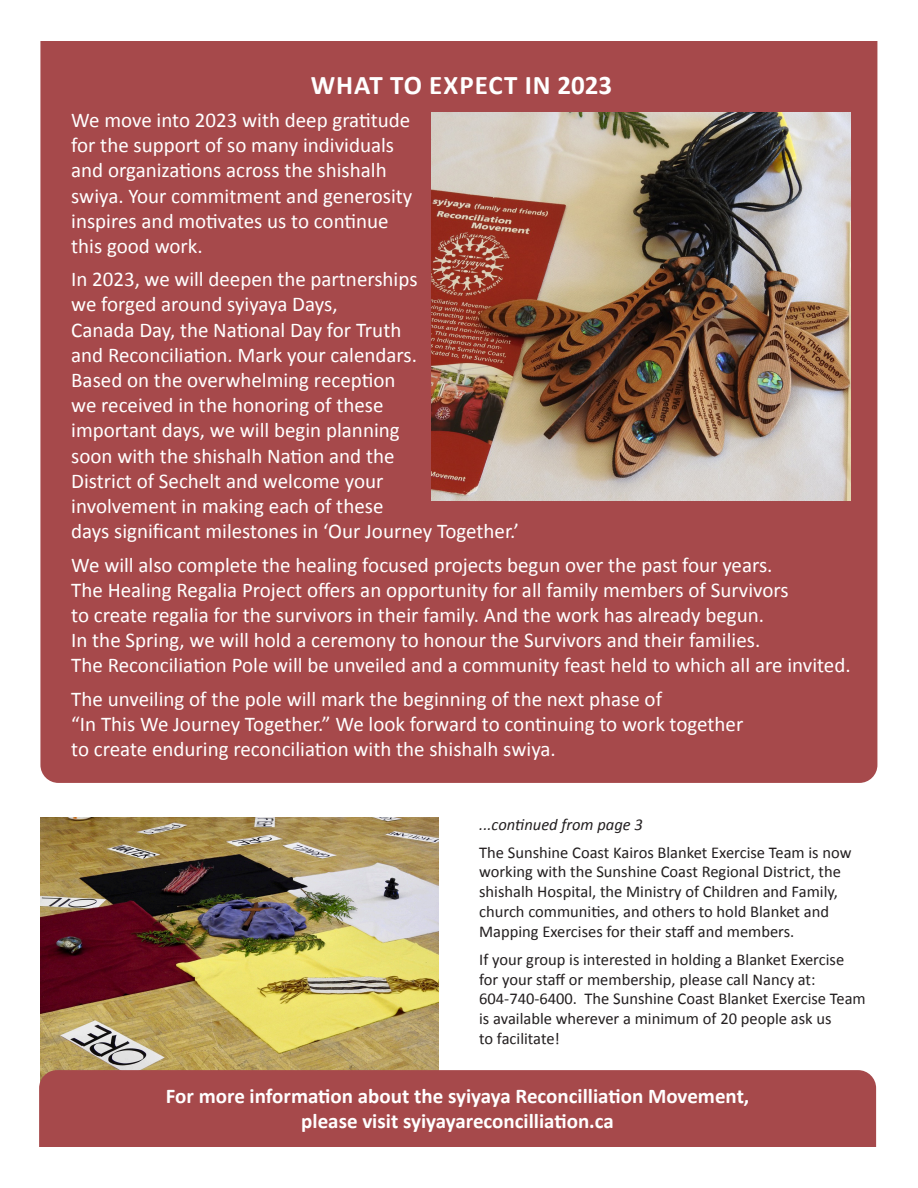
<style>
.page{position:relative;width:918px;height:1188px;background:#fff}
.page>*{position:absolute;margin:0;border:0;box-sizing:border-box;transform-origin:0 0}
.t1{font:700 27px "Calibri";letter-spacing:.04em;color:#fff}
.t2{font:21px/25.2px "Calibri";color:#fff}
.t3{font:700 21px/25.2px "Calibri";color:#fff;text-align:center}
.t4{font:16.5px/19.8px "Calibri";color:#231f20}
.t5{font:italic 16.5px "Calibri";color:#231f20}
</style>
<div class="page">
<div style="left:40px;top:15px;width:837px;height:768px;background:#a6494b;border-radius:18px"></div>
<img style="left:40px;top:817px;width:399px;height:264px">
<div style="left:34px;top:8px;width:857px;height:32px;background:#fff"></div>
<div style="left:39px;top:1070px;width:837px;height:96px;background:#a6494b;border-radius:18px"></div>
<div style="left:27px;top:1148px;width:871px;height:32px;background:#fff"></div>
<img style="left:431px;top:112px;width:420px;height:389px">
<p class="t1" style="left:311px;top:67px;width:303px">WHAT TO EXPECT IN 2023</p>
<p class="t2" style="left:71px;top:107px;width:343px">We move into 2023 with deep gratitude for the support of so many individuals and organizations across the shishalh swiya. Your commitment and generosity inspires and motivates us to continue this good work.</p>
<p class="t2" style="left:71px;top:267px;width:450px">In 2023, we will deepen the partnerships<br>we forged around syiyaya Days,<br>Canada Day, the National Day for Truth<br>and Reconciliation. Mark your calendars.<br>Based on the overwhelming reception<br>we received in the honoring of these<br>important days, we will begin planning<br>soon with the shishalh Nation and the<br>District of Sechelt and welcome your<br>involvement in making each of these<br>days significant milestones in ‘Our Journey Together.’</p>
<p class="t2" style="left:71px;top:552px;width:781px">We will also complete the healing focused projects begun over the past four years.<br>The Healing Regalia Project offers an opportunity for all family members of Survivors<br>to create regalia for the survivors in their family. And the work has already begun.<br>In the Spring, we will hold a ceremony to honour the Survivors and their families.<br>The Reconciliation Pole will be unveiled and a community feast held to which all are invited.</p>
<p class="t2" style="left:71px;top:686px;width:674px">The unveiling of the pole will mark the beginning of the next phase of<br>“In This We Journey Together.” We look forward to continuing to work together to create enduring reconciliation with the shishalh swiya.</p>
<p class="t5" style="left:479px;top:813px;width:165px">...continued from page 3</p>
<p class="t4" style="left:479px;top:842px;width:374px">The Sunshine Coast Kairos Blanket Exercise Team is now working with the Sunshine Coast Regional District, the shishalh Hospital, the Ministry of Children and Family, church communities, and others to hold Blanket and Mapping Exercises for their staff and members.</p>
<p class="t4" style="left:479px;top:949px;width:388px">If your group is interested in holding a Blanket Exercise for your staff or membership, please call Nancy at:<br>604-740-6400. The Sunshine Coast Blanket Exercise Team is available wherever a minimum of 20 people ask us<br>to facilitate!</p>
<p class="t3" style="left:166px;top:1083px;width:585px">For more information about the syiyaya Reconcilliation Movement, please visit syiyayareconcilliation.ca</p>
</div>
